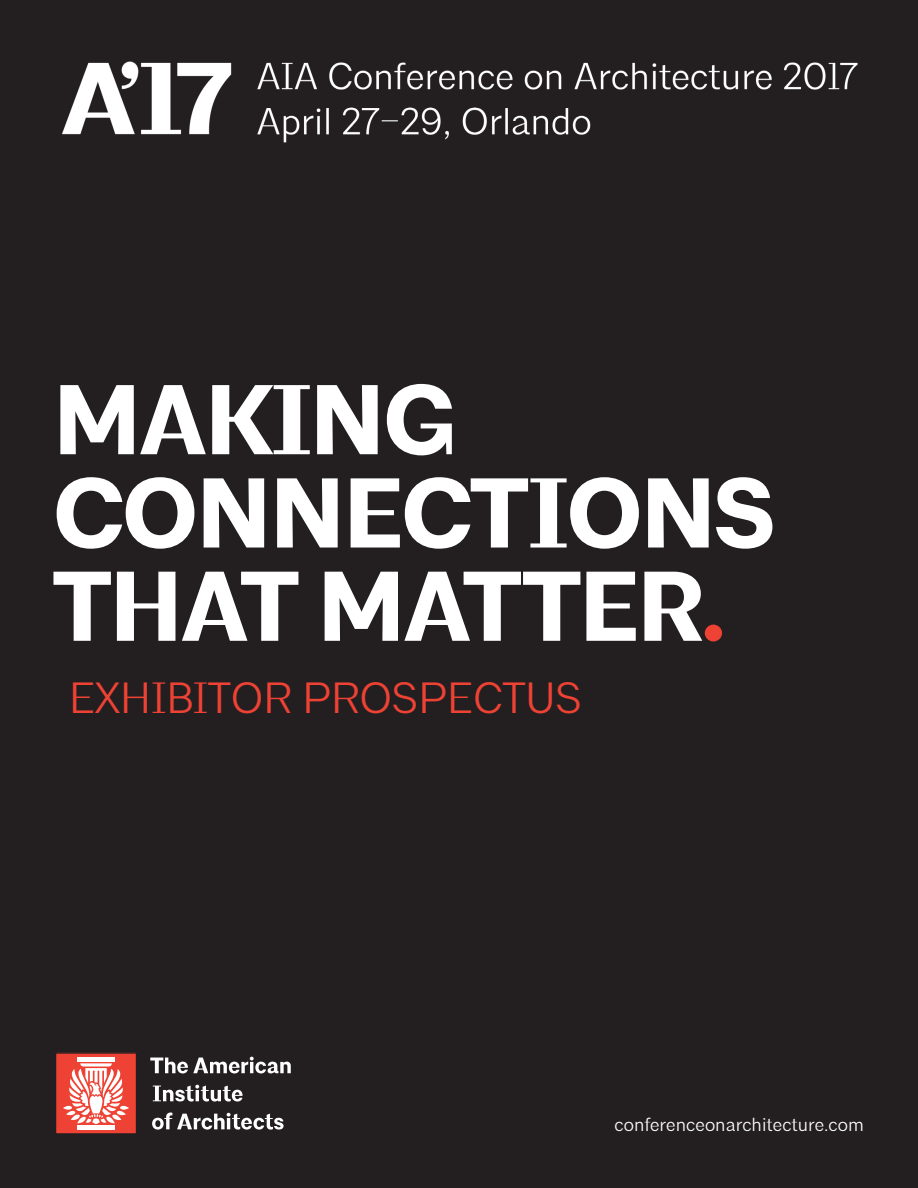
<style>
.page{position:relative;width:918px;height:1188px;background:#231f20}
.page>*{position:absolute;margin:0;border:0;box-sizing:border-box;transform-origin:0 0}
.t1{font:700 98.7px/93.3px "Architype";letter-spacing:-.03em;color:#fff}
.t2{font:300 43.65px "Architype";letter-spacing:-.01em;color:#ee4234}
.t3{font:300 18.9px "Architype";color:#fff}
.s1{color:#ee4234}
</style>
<div class="page">
<svg style="left:150px;top:1057px;width:141px;height:17px"></svg>
<svg style="left:153px;top:1085px;width:90px;height:17px"></svg>
<svg style="left:152px;top:1113px;width:132px;height:17px"></svg>
<div style="left:56px;top:1053px;width:81px;height:81px;background:#ee4234"></div>
<div style="left:55px;top:1052px;width:82px;height:83px;border:2px solid #231f20"></div>
<hr style="left:77px;top:1058px;width:38px;height:4px;background:#fff">
<hr style="left:77px;top:1125px;width:38px;height:4px;background:#fff">
<svg style="left:63px;top:1063px;width:66px;height:61px"></svg>
<img style="left:40px;top:11px;width:840px;height:180px">
<p class="t1" style="left:52px;top:377px;width:725px">MAKING<br>CONNECTIONS</p>
<p class="t1" style="left:52px;top:564px;width:675px">THAT MATTER<span class="s1">.</span></p>
<p class="t2" style="left:69px;top:671px;width:515px">EXHIBITOR PROSPECTUS</p>
<p class="t3" style="left:615px;top:1113px;width:251px">conferenceonarchitecture.com</p>
</div>
